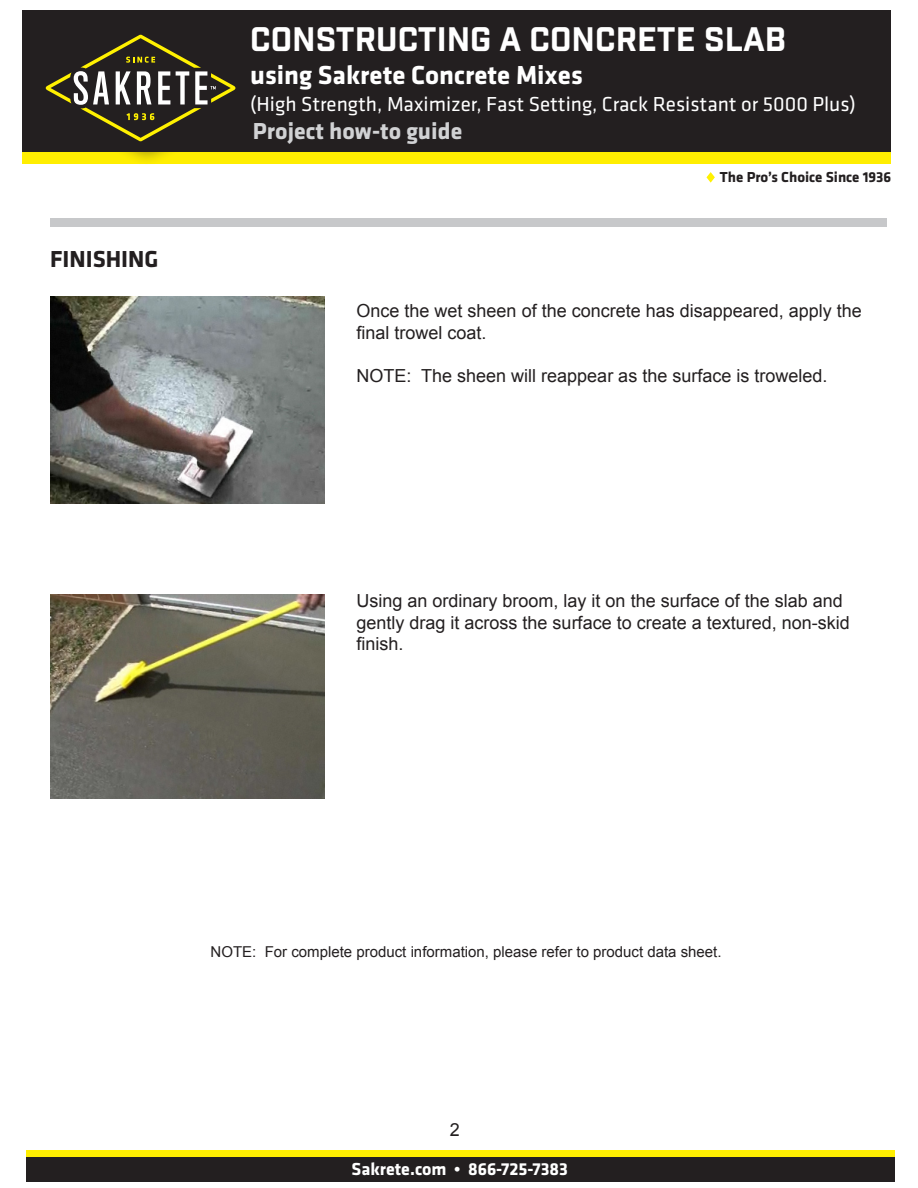
<style>
.page{position:relative;width:918px;height:1188px;background:#fff}
.page>*{position:absolute;margin:0;border:0;box-sizing:border-box;transform-origin:0 0}
.t1{font:33px "Industry Inc Base";color:#fff}
.t2{font:700 27px "Klavika";color:#fff}
.t3{font:700 24px "Klavika";color:#d1d2d4}
.t4{font:700 24px "Klavika";color:#231f20}
.t5{font:21px "Klavika Basic";color:#fff}
.t6{font:18px/21.6px "Arial";color:#231f20}
.t7{font:700 18px "Klavika";color:#fff}
.t8{font:15px "Arial";color:#231f20}
.t9{font:700 15px "Klavika";color:#231f20}
</style>
<div class="page">
<div style="left:50px;top:219px;width:837px;height:8px;background:#c7c8ca"></div>
<img style="left:50px;top:297px;width:274px;height:206px">
<img style="left:50px;top:594px;width:274px;height:205px">
<div style="left:22px;top:150px;width:869px;height:14px;background:#ffee01"></div>
<div style="left:22px;top:10px;width:869px;height:141px;background:#231f20"></div>
<div style="left:33px;top:22px;width:228px;height:145px;background:#231f20;opacity:.5"></div>
<svg style="left:40px;top:29px;width:201px;height:118px"></svg>
<svg style="left:706px;top:172px;width:9px;height:11px"></svg>
<div style="left:26px;top:1151px;width:869px;height:7px;background:#ffee01"></div>
<div style="left:26px;top:1157px;width:869px;height:25px;background:#231f20"></div>
<p class="t4" style="left:50px;top:246px;width:110px">FINISHING</p>
<p class="t1" style="left:250px;top:19px;width:538px">CONSTRUCTING A CONCRETE SLAB</p>
<p class="t2" style="left:250px;top:60px;width:334px">using Sakrete Concrete Mixes</p>
<p class="t5" style="left:250px;top:90px;width:607px">(High Strength, Maximizer, Fast Setting, Crack Resistant or 5000 Plus)</p>
<p class="t3" style="left:253px;top:118px;width:211px">Project how-to guide</p>
<p class="t9" style="left:720px;top:169px;width:173px">The Pro’s Choice Since 1936</p>
<p class="t6" style="left:357px;top:300px;width:507px">Once the wet sheen of the concrete has disappeared, apply the final trowel coat.</p>
<p class="t6" style="left:357px;top:365px;width:472px">NOTE: The sheen will reappear as the surface is troweled.</p>
<p class="t6" style="left:357px;top:590px;width:495px">Using an ordinary broom, lay it on the surface of the slab and gently drag it across the surface to create a textured, non-skid finish.</p>
<p class="t8" style="left:211px;top:942px;width:513px">NOTE: For complete product information, please refer to product data sheet.</p>
<p class="t6" style="left:450px;top:1119px;width:12px">2</p>
<p class="t7" style="left:352px;top:1159px;width:218px">Sakrete.com • 866-725-7383</p>
</div>
